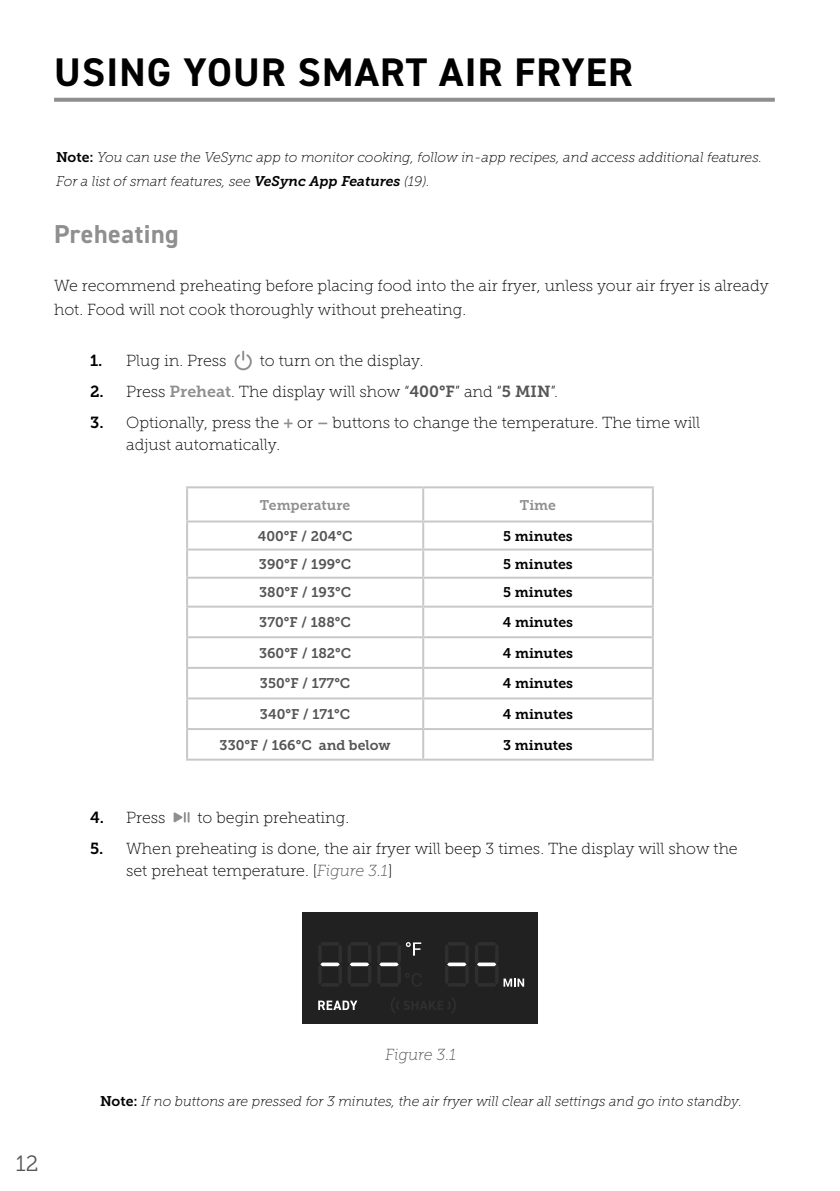
<style>
.page{position:relative;width:840px;height:1191px;background:#fff}
.page>*{position:absolute;margin:0;border:0;box-sizing:border-box;transform-origin:0 0}
.Section_Header{font:700 40px "DIN2014";letter-spacing:.03em;color:#000}
.Sub_Header{font:700 26px "DIN2014";letter-spacing:.02em;color:#8f8f8f}
.t1{font:22px "Museo Slab 300";color:#555}
.Support_Numbers{font:16px/22px "Museo Slab 100";color:#000}
.Note_Bullets{font:italic 16px "Museo Slab 100";color:#555}
.Note_Bullets-2{font:italic 14px/24px "Museo Slab 100";color:#000}
.Support_Text{font:14px "Museo Slab 700";color:#555}
.Support_Text-2{font:14px "Museo Slab 700";color:#000}
.Support_Text-3{font:14px "Museo Slab 700";color:#8f8f8f}
.s1{font-family:"Museo Slab 700";font-style:normal}
.s2{font-family:"Museo Slab 700"}
.s3{font-family:"Museo Slab 700";color:#8f8f8f}
.s4{font-family:"Museo Slab 700";color:#555}
.s5{font-style:italic;color:#555}
</style>
<div class="page">
<svg style="left:54px;top:98px;width:720px;height:4px;background:#969696"></svg>
<svg style="left:234px;top:351px;width:18px;height:20px"></svg>
<hr style="left:186px;top:486px;width:237px;height:2px;background:#c8c8c8">
<hr style="left:186px;top:488px;width:2px;height:32px;background:#c8c8c8">
<hr style="left:423px;top:486px;width:230px;height:2px;background:#c8c8c8">
<hr style="left:422px;top:488px;width:2px;height:32px;background:#c8c8c8">
<hr style="left:651px;top:488px;width:2px;height:32px;background:#c8c8c8">
<hr style="left:186px;top:522px;width:2px;height:26px;background:#c8c8c8">
<hr style="left:422px;top:522px;width:2px;height:26px;background:#c8c8c8">
<hr style="left:651px;top:522px;width:2px;height:26px;background:#c8c8c8">
<hr style="left:186px;top:548px;width:237px;height:2px;background:#c8c8c8">
<hr style="left:186px;top:550px;width:2px;height:27px;background:#c8c8c8">
<hr style="left:423px;top:548px;width:230px;height:2px;background:#c8c8c8">
<hr style="left:422px;top:550px;width:2px;height:27px;background:#c8c8c8">
<hr style="left:651px;top:550px;width:2px;height:27px;background:#c8c8c8">
<hr style="left:186px;top:577px;width:237px;height:2px;background:#c8c8c8">
<hr style="left:186px;top:579px;width:2px;height:26px;background:#c8c8c8">
<hr style="left:423px;top:577px;width:230px;height:2px;background:#c8c8c8">
<hr style="left:422px;top:579px;width:2px;height:26px;background:#c8c8c8">
<hr style="left:651px;top:579px;width:2px;height:26px;background:#c8c8c8">
<hr style="left:186px;top:605px;width:237px;height:2px;background:#c8c8c8">
<hr style="left:186px;top:607px;width:2px;height:29px;background:#c8c8c8">
<hr style="left:423px;top:605px;width:230px;height:2px;background:#c8c8c8">
<hr style="left:422px;top:607px;width:2px;height:29px;background:#c8c8c8">
<hr style="left:651px;top:607px;width:2px;height:29px;background:#c8c8c8">
<hr style="left:186px;top:636px;width:237px;height:2px;background:#c8c8c8">
<hr style="left:186px;top:638px;width:2px;height:29px;background:#c8c8c8">
<hr style="left:423px;top:636px;width:230px;height:2px;background:#c8c8c8">
<hr style="left:422px;top:638px;width:2px;height:29px;background:#c8c8c8">
<hr style="left:651px;top:638px;width:2px;height:29px;background:#c8c8c8">
<hr style="left:186px;top:667px;width:237px;height:2px;background:#c8c8c8">
<hr style="left:186px;top:669px;width:2px;height:28px;background:#c8c8c8">
<hr style="left:423px;top:667px;width:230px;height:2px;background:#c8c8c8">
<hr style="left:422px;top:669px;width:2px;height:28px;background:#c8c8c8">
<hr style="left:651px;top:669px;width:2px;height:28px;background:#c8c8c8">
<hr style="left:186px;top:697px;width:237px;height:2px;background:#c8c8c8">
<hr style="left:186px;top:699px;width:2px;height:29px;background:#c8c8c8">
<hr style="left:423px;top:697px;width:230px;height:2px;background:#c8c8c8">
<hr style="left:422px;top:699px;width:2px;height:29px;background:#c8c8c8">
<hr style="left:651px;top:699px;width:2px;height:29px;background:#c8c8c8">
<hr style="left:186px;top:728px;width:237px;height:2px;background:#c8c8c8">
<hr style="left:186px;top:730px;width:2px;height:28px;background:#c8c8c8">
<hr style="left:423px;top:728px;width:230px;height:2px;background:#c8c8c8">
<hr style="left:422px;top:730px;width:2px;height:28px;background:#c8c8c8">
<hr style="left:651px;top:730px;width:2px;height:28px;background:#c8c8c8">
<hr style="left:186px;top:758px;width:237px;height:2px;background:#c8c8c8">
<hr style="left:423px;top:758px;width:230px;height:2px;background:#c8c8c8">
<hr style="left:186px;top:520px;width:237px;height:2px;background:#c8c8c8">
<hr style="left:423px;top:520px;width:230px;height:2px;background:#c8c8c8">
<svg style="left:173px;top:812px;width:16px;height:10px"></svg>
<div style="left:302px;top:911px;width:235px;height:112px;background:#212121"></div>
<svg style="left:391px;top:997px;width:64px;height:16px"></svg>
<svg style="left:445px;top:942px;width:23px;height:44px"></svg>
<svg style="left:475px;top:942px;width:49px;height:44px"></svg>
<svg style="left:319px;top:942px;width:52px;height:44px"></svg>
<svg style="left:377px;top:942px;width:45px;height:44px"></svg>
<svg style="left:318px;top:1000px;width:39px;height:10px"></svg>
<p class="Section_Header" style="left:54px;top:46px;width:580px">USING YOUR SMART AIR FRYER</p>
<p class="Note_Bullets-2" style="left:56px;top:146px;width:707px"><span class="s1">Note:</span> You can use the VeSync app to monitor cooking, follow in-app recipes, and access additional features.<br>For a list of smart features, see <span class="s2">VeSync App Features</span> (19).</p>
<p class="Sub_Header" style="left:54px;top:216px;width:126px">Preheating</p>
<p class="Support_Numbers" style="left:54px;top:273px;width:715px;line-height:24px">We recommend preheating before placing food into the air fryer, unless your air fryer is already hot. Food will not cook thoroughly without preheating.</p>
<p class="Support_Numbers" style="left:90px;top:350px;width:138px"><span class="s2">1.</span> Plug in. Press</p>
<p class="Support_Numbers" style="left:260px;top:350px;width:165px">to turn on the display.</p>
<p class="Support_Numbers" style="left:90px;top:381px;width:469px"><span class="s2">2.</span> Press <span class="s3">Preheat</span>. The display will show “<span class="s4">400°F</span>” and “<span class="s4">5 MIN</span>”.</p>
<p class="Support_Numbers" style="left:126px;top:412px;width:575px;text-indent:-36px"><span class="s2">3.</span> Optionally, press the <span class="s3">+</span> or <span class="s3">–</span> buttons to change the temperature. The time will adjust automatically.</p>
<p class="Support_Text-3" style="left:260px;top:497px;width:92px">Temperature</p>
<p class="Support_Text-3" style="left:519px;top:497px;width:38px">Time</p>
<p class="Support_Text" style="left:257px;top:528px;width:96px">400°F / 204°C</p>
<p class="Support_Text-2" style="left:503px;top:528px;width:71px">5 minutes</p>
<p class="Support_Text" style="left:259px;top:556px;width:94px">390°F / 199°C</p>
<p class="Support_Text-2" style="left:503px;top:556px;width:71px">5 minutes</p>
<p class="Support_Text" style="left:259px;top:584px;width:94px">380°F / 193°C</p>
<p class="Support_Text-2" style="left:503px;top:584px;width:71px">5 minutes</p>
<p class="Support_Text" style="left:259px;top:614px;width:93px">370°F / 188°C</p>
<p class="Support_Text-2" style="left:502px;top:614px;width:72px">4 minutes</p>
<p class="Support_Text" style="left:259px;top:645px;width:94px">360°F / 182°C</p>
<p class="Support_Text-2" style="left:502px;top:645px;width:72px">4 minutes</p>
<p class="Support_Text" style="left:260px;top:675px;width:92px">350°F / 177°C</p>
<p class="Support_Text-2" style="left:502px;top:675px;width:72px">4 minutes</p>
<p class="Support_Text" style="left:260px;top:706px;width:92px">340°F / 171°C</p>
<p class="Support_Text-2" style="left:502px;top:706px;width:72px">4 minutes</p>
<p class="Support_Text" style="left:219px;top:737px;width:172px">330°F / 166°C and below</p>
<p class="Support_Text-2" style="left:503px;top:737px;width:71px">3 minutes</p>
<p class="Support_Numbers" style="left:90px;top:806px;width:77px"><span class="s2">4.</span> Press</p>
<p class="Support_Numbers" style="left:197px;top:806px;width:153px">to begin preheating.</p>
<p class="Support_Numbers" style="left:126px;top:837px;width:612px;text-indent:-36px"><span class="s2">5.</span> When preheating is done, the air fryer will beep 3 times. The display will show the set preheat temperature. [<span class="s5">Figure 3.1</span>]</p>
<h3 class="t1" style="left:16px;top:1151px;width:24px">12</h3>
<p class="Note_Bullets" style="left:385px;top:1046px;width:72px">Figure 3.1</p>
<p class="Note_Bullets-2" style="left:100px;top:1089px;width:643px"><span class="s1">Note:</span> If no buttons are pressed for 3 minutes, the air fryer will clear all settings and go into standby.</p>
</div>
